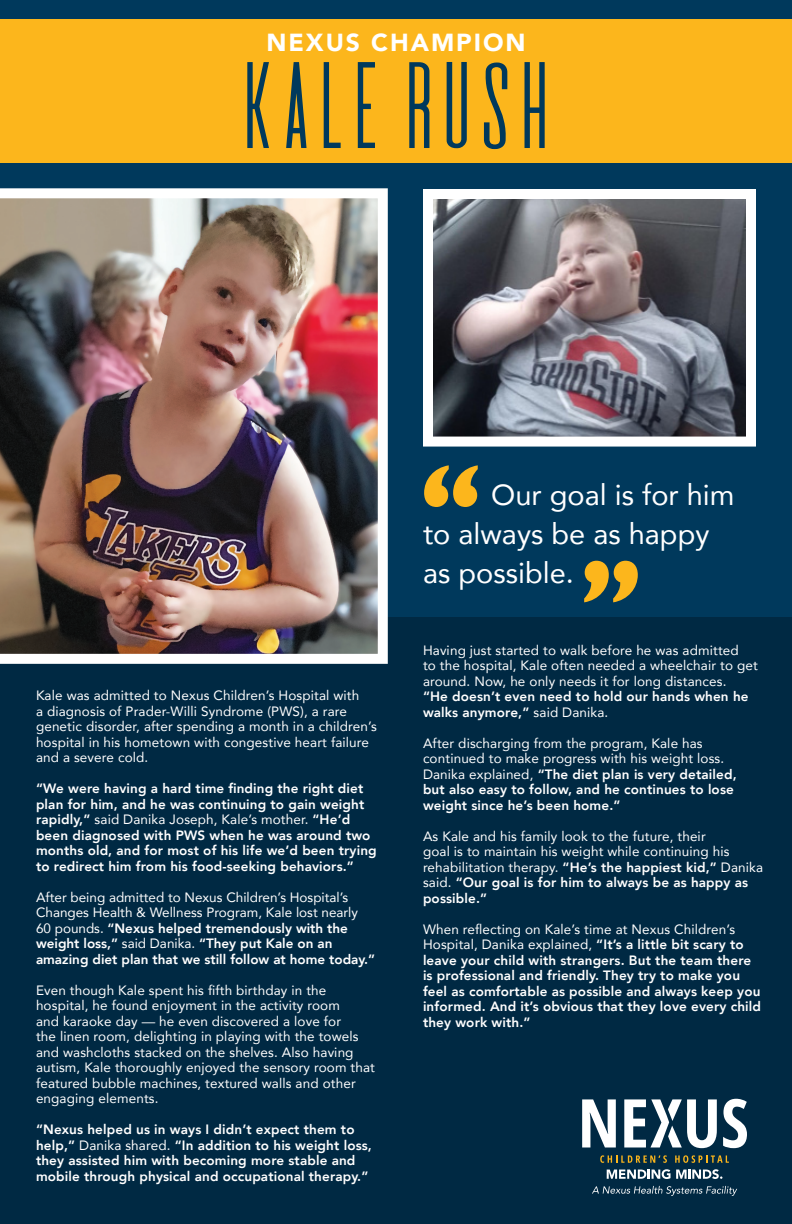
<style>
.page{position:relative;width:792px;height:1224px;background:#00395c}
.page>*{position:absolute;margin:0;border:0;box-sizing:border-box;transform-origin:0 0}
.t1{font:107.3px "De Valencia";letter-spacing:-.24em;color:#00395c}
.t2{font:29px/39px "Avenir";color:#fff}
.t3{font:900 24.6px "Avenir";letter-spacing:.08em;color:#fff}
.t4{font:13.5px/15.5px "Avenir";letter-spacing:.01em;color:#fff}
.t5{font:800 13.5px/15.5px "Avenir";letter-spacing:.01em;color:#fff}
.s1{font-weight:400}
.s2{font-weight:800}
</style>
<div class="page">
<div style="left:0;top:617px;width:792px;height:607px;background:#002943"></div>
<div style="left:0;top:19px;width:792px;height:144px;background:#fcb61c"></div>
<img style="left:434px;top:200px;width:311px;height:236px">
<div style="left:423px;top:189px;width:333px;height:258px;border:10px solid #fff"></div>
<svg style="left:424px;top:465px;width:54px;height:42px"></svg>
<svg style="left:584px;top:561px;width:54px;height:41px"></svg>
<svg style="left:607px;top:1169px;width:115px;height:10px"></svg>
<svg style="left:582px;top:1099px;width:34px;height:48px"></svg>
<svg style="left:624px;top:1099px;width:93px;height:49px"></svg>
<svg style="left:723px;top:1099px;width:24px;height:49px"></svg>
<svg style="left:600px;top:1155px;width:67px;height:8px"></svg>
<svg style="left:675px;top:1155px;width:54px;height:8px"></svg>
<svg style="left:592px;top:1186px;width:145px;height:10px"></svg>
<img style="left:0;top:188px;width:388px;height:476px">
<p class="t3" style="left:266px;top:21px;width:261px">NEXUS CHAMPION</p>
<p class="t1" style="left:226px;top:46px;width:342px">KALERUSH</p>
<p class="t4" style="left:36px;top:688px;width:342px">Kale was admitted to Nexus Children’s Hospital with<br>a diagnosis of Prader-Willi Syndrome (PWS), a rare genetic disorder, after spending a month in a children’s hospital in his hometown with congestive heart failure and a severe cold.</p>
<p class="t5" style="left:36px;top:781px;width:342px">“We were having a hard time finding the right diet plan for him, and he was continuing to gain weight rapidly,” <span class="s1">said Danika Joseph, Kale’s mother.</span> “He’d been diagnosed with PWS when he was around two months old, and for most of his life we’d been trying to redirect him from his food-seeking behaviors.”</p>
<p class="t4" style="left:36px;top:889px;width:341px">After being admitted to Nexus Children’s Hospital’s Changes Health &amp; Wellness Program, Kale lost nearly 60 pounds. <span class="s2">“Nexus helped tremendously with the weight loss,”</span> said Danika. <span class="s2">“They put Kale on an amazing diet plan that we still follow at home today.”</span></p>
<p class="t4" style="left:36px;top:982px;width:341px">Even though Kale spent his fifth birthday in the hospital, he found enjoyment in the activity room<br>and karaoke day — he even discovered a love for<br>the linen room, delighting in playing with the towels and washcloths stacked on the shelves. Also having autism, Kale thoroughly enjoyed the sensory room that featured bubble machines, textured walls and other engaging elements.</p>
<p class="t5" style="left:36px;top:1122px;width:337px">“Nexus helped us in ways I didn’t expect them to help,” <span class="s1">Danika shared.</span> “In addition to his weight loss, they assisted him with becoming more stable and mobile through physical and occupational therapy.”</p>
<p class="t2" style="left:423px;top:474px;width:313px;text-indent:68px">Our goal is for him to always be as happy as possible.</p>
<p class="t4" style="left:423px;top:642px;width:336px">Having just started to walk before he was admitted<br>to the hospital, Kale often needed a wheelchair to get around. Now, he only needs it for long distances.<br><span class="s2">“He doesn’t even need to hold our hands when he walks anymore,”</span> said Danika.</p>
<p class="t4" style="left:423px;top:735px;width:315px">After discharging from the program, Kale has continued to make progress with his weight loss.<br>Danika explained, <span class="s2">“The diet plan is very detailed, but also easy to follow, and he continues to lose weight since he’s been home.”</span></p>
<p class="t4" style="left:423px;top:828px;width:342px">As Kale and his family look to the future, their<br>goal is to maintain his weight while continuing his rehabilitation therapy. <span class="s2">“He’s the happiest kid,”</span> Danika said. <span class="s2">“Our goal is for him to always be as happy as possible.”</span></p>
<p class="t5" style="left:423px;top:921px;width:340px"><span class="s1">When reflecting on Kale’s time at Nexus Children’s Hospital, Danika explained,</span> “It’s a little bit scary to leave your child with strangers. But the team there is professional and friendly. They try to make you feel as comfortable as possible and always keep you informed. And it’s obvious that they love every child they work with.”</p>
</div>
